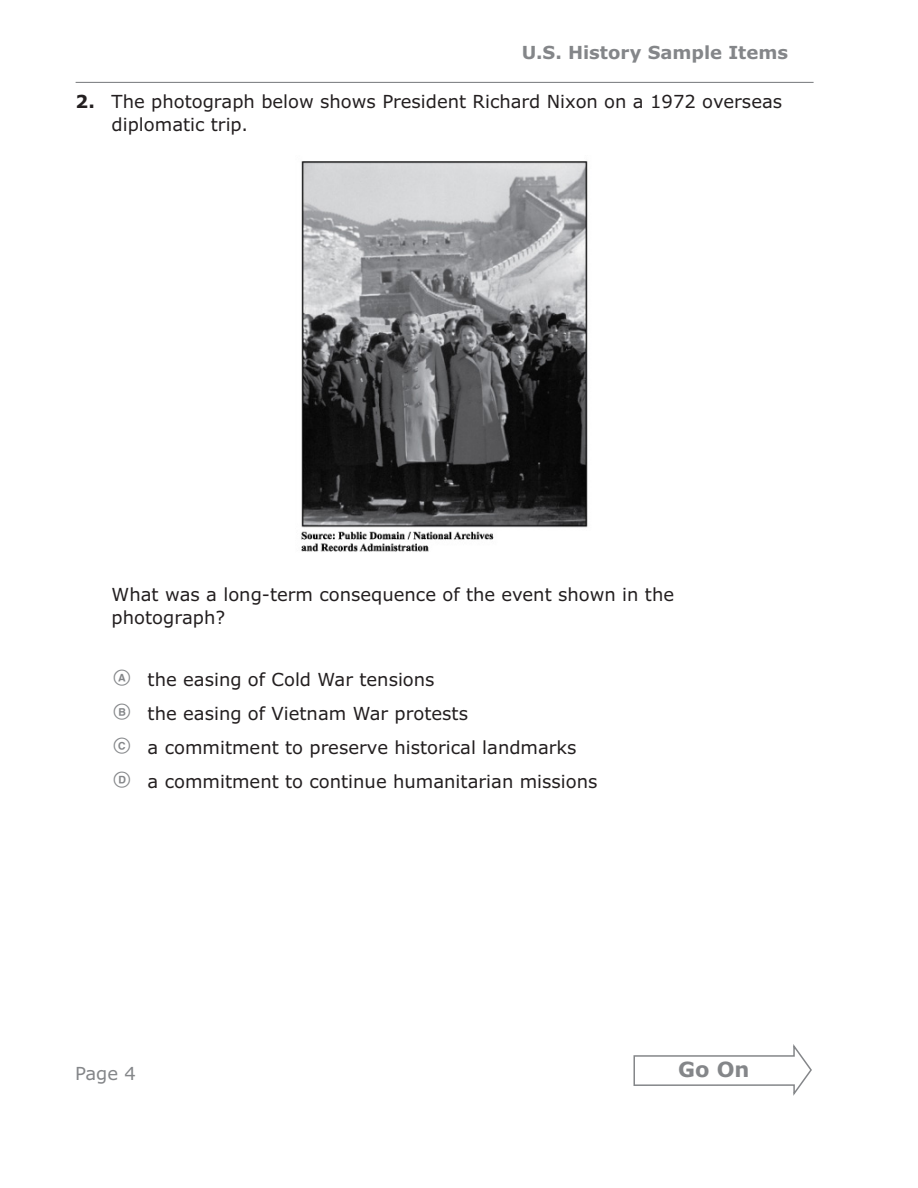
<style>
.page{position:relative;width:918px;height:1188px;background:#fff}
.page>*{position:absolute;margin:0;border:0;box-sizing:border-box;transform-origin:0 0}
.t1{font:700 21px "Verdana Pro";color:#848689}
.Item_Stem_First{font:18px/22.5px "Verdana Pro";color:#231f20}
.Question{font:18px/22.5px "Verdana Pro";color:#231f20}
.t2{font:700 18px "Verdana Pro";color:#848689}
.t3{font:18px "Verdana Pro";color:#848689}
.s1{font-weight:700}
.s2{font-family:"Bubbles";font-weight:500;font-size:21px;color:#848689}
</style>
<div class="page">
<hr style="left:76px;top:82px;width:738px;height:1px;background:#848689">
<svg style="left:633px;top:1044px;width:179px;height:51px"></svg>
<img style="left:301px;top:161px;width:287px;height:391px">
<p class="t2" style="left:522px;top:41px;width:268px">U.S. History Sample Items</p>
<p class="Item_Stem_First" style="left:112px;top:91px;width:672px;text-indent:-36px"><span class="s1">2.</span> The photograph below shows President Richard Nixon on a 1972 overseas diplomatic trip.</p>
<p class="Question" style="left:112px;top:584px;width:564px">What was a long-term consequence of the event shown in the photograph?</p>
<p class="Item_Stem_First" style="left:112px;top:668px;width:325px"><span class="s2">A</span> the easing of Cold War tensions</p>
<p class="Item_Stem_First" style="left:112px;top:702px;width:358px"><span class="s2">B</span> the easing of Vietnam War protests</p>
<p class="Item_Stem_First" style="left:112px;top:736px;width:467px"><span class="s2">C</span> a commitment to preserve historical landmarks</p>
<p class="Item_Stem_First" style="left:112px;top:771px;width:487px"><span class="s2">D</span> a commitment to continue humanitarian missions</p>
<p class="t3" style="left:75px;top:1062px;width:63px">Page 4</p>
<p class="t1" style="left:678px;top:1056px;width:73px">Go On</p>
</div>
